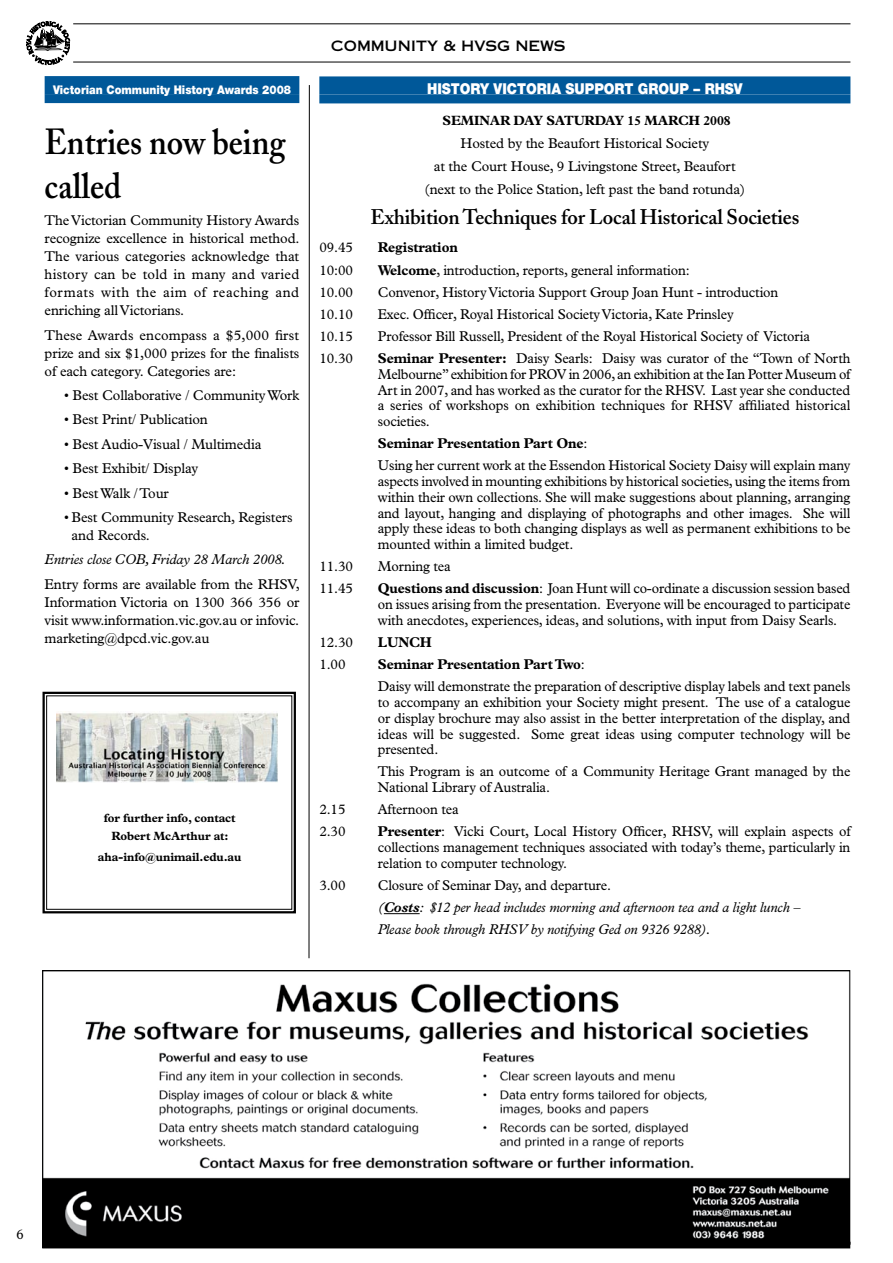
<style>
.page{position:relative;width:893px;height:1263px;background:#fff}
.page>*{position:absolute;margin:0;border:0;box-sizing:border-box;transform-origin:0 0}
.t1{font:600 36px/43.2px "Adobe Caslon";color:#000;scale:.9 1}
.t2{font:600 21px "Adobe Caslon";letter-spacing:-.01em;color:#000}
.t3{font:900 15px "Helvetica Neue";color:#fff;scale:.9 1}
.t4{font:14.25px/15.8px "Plantin";letter-spacing:-.01em;color:#000;text-align:justify;scale:.96 1}
.t5{font:14.25px/18px "Plantin";letter-spacing:-.01em;color:#000;text-align:justify}
.t6{font:italic 14.25px/22.2px "Plantin";letter-spacing:-.01em;color:#000;scale:.96 1}
.t7{font:italic 14.25px "Plantin";letter-spacing:-.01em;color:#000}
.t8{font:14.25px "Copperplate Thirty One AB";letter-spacing:-.01em;color:#000}
.t9{font:700 14.25px "Plantin";letter-spacing:-.01em;color:#000;scale:.96 1}
.t10{font:700 13.5px "Plantin";letter-spacing:-.01em;color:#000}
.t11{font:700 12px/18.5px "Plantin";letter-spacing:-.01em;color:#000;text-align:center}
.t12{font:900 12px "Helvetica Neue";color:#fff;scale:.9 1}
.s1{font-weight:700}
.s2{font-style:normal}
</style>
<div class="page">
<hr style="left:73px;top:23px;width:777px;height:1px;background:#000">
<svg style="left:27px;top:21px;width:43px;height:44px"></svg>
<hr style="left:73px;top:62px;width:777px;height:1px;background:#000">
<div style="left:45px;top:76px;width:254px;height:18px;background:#005899"></div>
<div style="left:45px;top:94px;width:254px;height:9px;background:#005899"></div>
<div style="left:319px;top:76px;width:531px;height:18px;background:#005899"></div>
<div style="left:319px;top:94px;width:531px;height:9px;background:#005899"></div>
<hr style="left:384px;top:913px;width:36px;height:1px;background:#000">
<img style="left:45px;top:983px;width:803px;height:263px">
<hr style="left:309px;top:85px;width:1px;height:873px;background:#000">
<svg style="left:42px;top:691px;width:254px;height:223px"></svg>
<div style="left:46px;top:695px;width:246px;height:215px;border:1px solid #000"></div>
<img style="left:56px;top:711px;width:221px;height:71px">
<p class="t12" style="left:53px;top:83px;width:266px">Victorian Community History Awards 2008</p>
<h1 class="t1" style="left:45px;top:121px;width:269px">Entries now being called</h1>
<p class="t5" style="left:45px;top:211px;width:256px">The Victorian Community History Awards recognize excellence in historical method.<br>The various categories acknowledge that history can be told in many and varied formats with the aim of reaching and enriching all Victorians.</p>
<p class="t5" style="left:45px;top:326px;width:256px">These Awards encompass a $5,000 first prize and six $1 ,000 prizes for the finalists of each category. Categories are:</p>
<p class="t5" style="left:64px;top:386px;width:237px">• Best Collaborative / Community Work</p>
<p class="t5" style="left:64px;top:410px;width:145px">• Best Print/ Publication</p>
<p class="t5" style="left:64px;top:435px;width:199px">• Best Audio-Visual / Multimedia</p>
<p class="t5" style="left:64px;top:459px;width:135px">• Best Exhibit/ Display</p>
<p class="t5" style="left:64px;top:484px;width:106px">• Best Walk / Tour</p>
<p class="t5" style="left:72px;top:508px;width:223px;text-indent:-8px">• Best Community Research, Registers and Records.</p>
<p class="t7" style="left:45px;top:551px;width:243px">Entries close COB, Friday 28 March 2008.</p>
<p class="t5" style="left:45px;top:575px;width:257px">Entry forms are available from the RHSV, Information Victoria on 1 300 366 356 or visit www.information.vic.gov.au or infovic. marketing@dpcd.vic.gov.au</p>
<p class="t11" style="left:104px;top:808px;width:133px">for further info, contact<br>Robert McArthur at:</p>
<p class="t11" style="left:98px;top:848px;width:145px">aha-info@unimail.edu.au</p>
<p class="t8" style="left:331px;top:37px;width:236px">COMMUNITY &amp; HVSG NEWS</p>
<p class="t3" style="left:427px;top:80px;width:352px">HISTORY VICTORIA SUPPORT GROUP – RHSV</p>
<p class="t10" style="left:443px;top:112px;width:290px">SEMINAR DAY SATURDAY 15 MARCH 2008</p>
<p class="t5" style="left:424px;top:131px;width:322px;line-height:23px;text-align:center">Hosted by the Beaufort Historical Society<br>at the Court House, 9 Livingstone Street, Beaufort (next to the Police Station, left past the band rotunda)</p>
<h2 class="t2" style="left:371px;top:204px;width:430px">Exhibition Techniques for Local Historical Societies</h2>
<p class="t4" style="left:319px;top:240px;width:37px">09.45</p>
<p class="t9" style="left:378px;top:239px;width:85px">Registration</p>
<p class="t4" style="left:319px;top:262px;width:37px">1 0:00</p>
<p class="t4" style="left:378px;top:262px;width:326px"><span class="s1">Welcome</span>, introduction, reports, general information:</p>
<p class="t4" style="left:319px;top:284px;width:37px">1 0.00</p>
<p class="t4" style="left:378px;top:284px;width:419px">Convenor, History Victoria Support Group Joan Hunt - introduction</p>
<p class="t4" style="left:319px;top:306px;width:37px">10.10</p>
<p class="t4" style="left:378px;top:306px;width:372px">Exec. Officer, Royal Historical Society Victoria, Kate Prinsley</p>
<p class="t4" style="left:319px;top:328px;width:37px">10.15</p>
<p class="t4" style="left:378px;top:328px;width:452px">Professor Bill Russell, President of the Royal Historical Society of Victoria</p>
<p class="t4" style="left:319px;top:350px;width:37px">1 0.30</p>
<p class="t4" style="left:378px;top:350px;width:494px"><span class="s1">Seminar Presenter:</span> Daisy Searls: Daisy was curator of the “Town of North Melbourne” exhibition for PROV in 2006, an exhibition at the Ian Potter Museum of Art in 2007, and has worked as the curator for the RHSV. Last year she conducted a series of workshops on exhibition techniques for RHSV affiliated historical societies.</p>
<p class="t4" style="left:378px;top:432px;width:494px;line-height:22.2px"><span class="s1">Seminar Presentation Part One</span>:<br>Using her current work at the Essendon Historical Society Daisy will explain many</p>
<p class="t4" style="left:378px;top:473px;width:494px">aspects involved in mounting exhibitions by historical societies, using the items from within their own collections. She will make suggestions about planning, arranging and layout, hanging and displaying of photographs and other images. She will apply these ideas to both changing displays as well as permanent exhibitions to be mounted within a limited budget.</p>
<p class="t4" style="left:319px;top:558px;width:37px">11 .30</p>
<p class="t4" style="left:378px;top:558px;width:77px">Morning tea</p>
<p class="t4" style="left:319px;top:581px;width:37px">11 .45</p>
<p class="t4" style="left:378px;top:581px;width:494px"><span class="s1">Questions and discussion</span>: Joan Hunt will co-ordinate a discussion session based on issues arising from the presentation. Everyone will be encouraged to participate with anecdotes, experiences, ideas, and solutions, with input from Daisy Searls.</p>
<p class="t4" style="left:319px;top:634px;width:37px">1 2.30</p>
<p class="t9" style="left:378px;top:634px;width:58px">LUNCH</p>
<p class="t4" style="left:319px;top:656px;width:29px">1 .00</p>
<p class="t4" style="left:378px;top:653px;width:494px;line-height:22.2px"><span class="s1">Seminar Presentation Part Two</span>:<br>Daisy will demonstrate the preparation of descriptive display labels and text panels</p>
<p class="t4" style="left:378px;top:694px;width:494px">to accompany an exhibition your Society might present. The use of a catalogue or display brochure may also assist in the better interpretation of the display, and ideas will be suggested. Some great ideas using computer technology will be presented.</p>
<p class="t4" style="left:378px;top:764px;width:494px">This Program is an outcome of a Community Heritage Grant managed by the<br>National Library of Australia.</p>
<p class="t4" style="left:319px;top:801px;width:29px">2.15</p>
<p class="t4" style="left:378px;top:801px;width:86px">Afternoon tea</p>
<p class="t4" style="left:319px;top:824px;width:29px">2.30</p>
<p class="t4" style="left:378px;top:824px;width:494px"><span class="s1">Presenter</span>: Vicki Court, Local History Officer, RHSV, will explain aspects of collections management techniques associated with today’s theme, particularly in relation to computer technology.</p>
<p class="t4" style="left:319px;top:877px;width:29px">3.00</p>
<p class="t6" style="left:378px;top:874px;width:441px"><span class="s2">Closure of Seminar Day, and departure.<br></span>(<span class="s1">Costs</span>: $12 per head includes morning and afternoon tea and a light lunch –<br>Please book through RHSV by notifying Ged on 9326 9288).</p>
</div>
